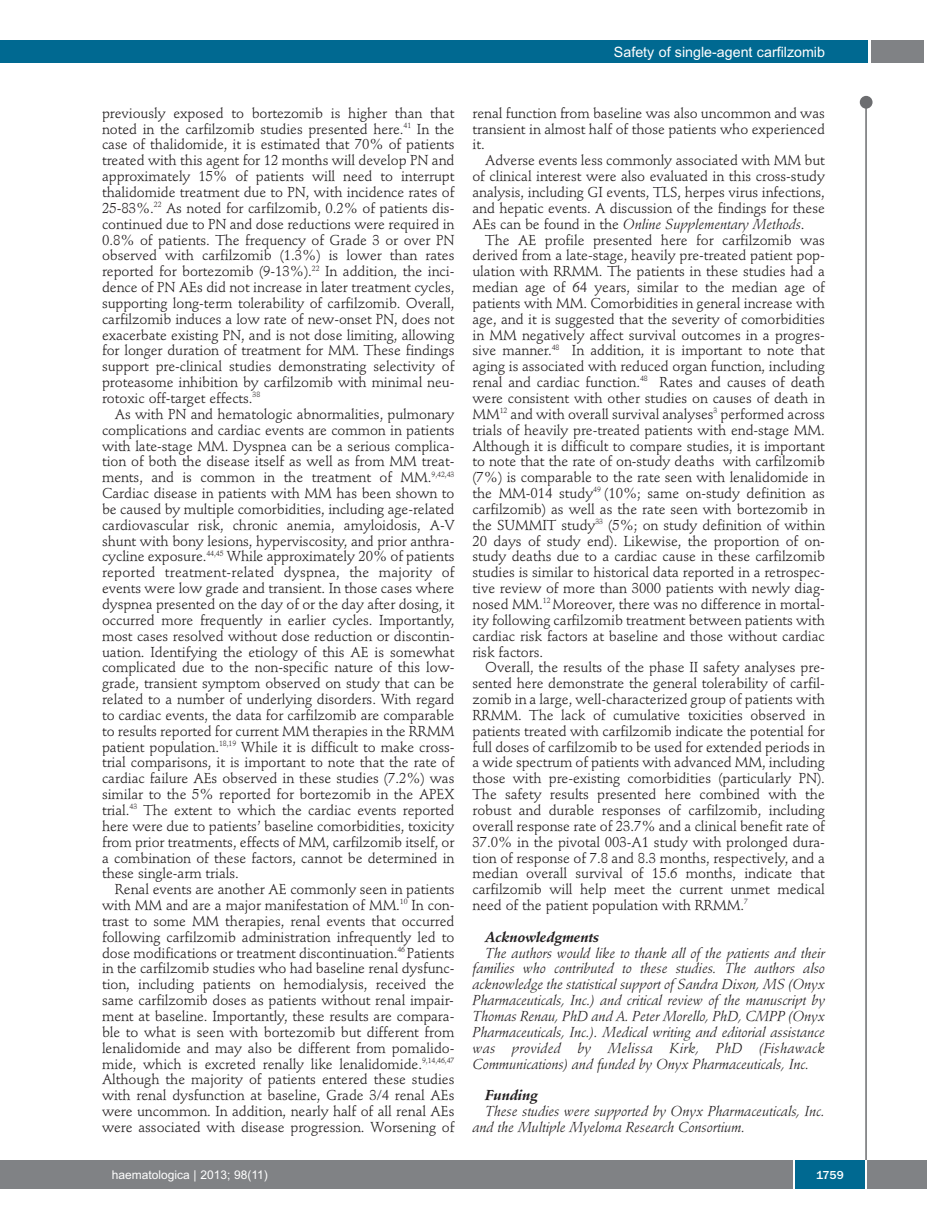
<style>
.page{position:relative;width:927px;height:1225px;background:#fff}
.page>*{position:absolute;margin:0;border:0;box-sizing:border-box;transform-origin:0 0}
.t1{font:14.25px/15.9px "Stempel Schneidler";letter-spacing:-.005em;color:#231f20;text-align:justify}
.t2{font:italic 14.25px/15.9px "Stempel Schneidler";letter-spacing:-.005em;color:#231f20;text-align:justify}
.t3{font:14.25px "Arial";color:#fff}
.t4{font:italic 700 14.25px "Stempel Schneidler";letter-spacing:-.005em;color:#231f20}
.t5{font:12px "Arial";color:#fff}
.t6{font:500 12px "Franklin Gothic";color:#fff}
.s1{font-style:italic}
</style>
<div class="page">
<div style="left:860px;top:96px;width:12px;height:13px;background:#6c6d70;border-radius:50%"></div>
<hr style="left:865px;top:98px;width:2px;height:1062px;background:#6c6d70">
<div style="left:871px;top:40px;width:52px;height:22px;background:#808285"></div>
<div style="left:18px;top:40px;width:849px;height:22px;background:#006991"></div>
<div style="left:17px;top:1160px;width:910px;height:28px;background:#808285"></div>
<div style="left:795px;top:1160px;width:70px;height:28px;background:#006991"></div>
<hr style="left:793px;top:1160px;width:2px;height:28px;background:#fff">
<hr style="left:865px;top:1160px;width:2px;height:28px;background:#fff">
<div style="left:0;top:40px;width:19px;height:22px;background:#006991"></div>
<div style="left:0;top:1160px;width:18px;height:28px;background:#808285"></div>
<p class="t3" style="left:614px;top:44px;width:213px">Safety of single-agent carfilzomib</p>
<p class="t1" style="left:102px;top:106px;width:354px">previously exposed to bortezomib is higher than that noted in the carfilzomib studies presented here.<sup>41</sup> In the case of thalidomide, it is estimated that 70% of patients treated with this agent for 12 months will develop PN and approximately 15% of patients will need to interrupt thalidomide treatment due to PN, with incidence rates of 25-83%.<sup>22</sup> As noted for carfilzomib, 0.2% of patients dis&shy;continued due to PN and dose reductions were required in 0.8% of patients. The frequency of Grade 3 or over PN observed with carfilzomib (1.3%) is lower than rates reported for bortezomib (9-13%).<sup>22</sup> In addition, the inci&shy;dence of PN AEs did not increase in later treatment cycles, supporting long-term tolerability of carfilzomib. Overall, carfilzomib induces a low rate of new-onset PN, does not exacerbate existing PN, and is not dose limiting, allowing for longer duration of treatment for MM. These findings support pre-clinical studies demonstrating selectivity of proteasome inhibition by carfilzomib with minimal neu&shy;rotoxic off-target effects.<sup>38</sup></p>
<p class="t1" style="left:102px;top:407px;width:354px;text-indent:13px">As with PN and hematologic abnormalities, pulmonary complications and cardiac events are common in patients with late-stage MM. Dyspnea can be a serious complica&shy;tion of both the disease itself as well as from MM treat&shy;ments, and is common in the treatment of MM.<sup>9,42,43<br></sup>Cardiac disease in patients with MM has been shown to be caused by multiple comorbidities, including age-related cardiovascular risk, chronic anemia, amyloidosis, A-V shunt with bony lesions, hyperviscosity, and prior anthra&shy;cycline exposure.<sup>44,45</sup> While approximately 20% of patients reported treatment-related dyspnea, the majority of events were low grade and transient. In those cases where dyspnea presented on the day of or the day after dosing, it occurred more frequently in earlier cycles. Importantly, most cases resolved without dose reduction or discontin&shy;uation. Identifying the etiology of this AE is somewhat complicated due to the non-specific nature of this low&shy;grade, transient symptom observed on study that can be related to a number of underlying disorders. With regard to cardiac events, the data for carfilzomib are comparable to results reported for current MM therapies in the RRMM patient population.<sup>18,19</sup> While it is difficult to make cross&shy;trial comparisons, it is important to note that the rate of cardiac failure AEs observed in these studies (7.2%) was similar to the 5% reported for bortezomib in the APEX trial.<sup>43</sup> The extent to which the cardiac events reported here were due to patients’ baseline comorbidities, toxicity from prior treatments, effects of MM, carfilzomib itself, or a combination of these factors, cannot be determined in these single-arm trials.</p>
<p class="t1" style="left:102px;top:882px;width:354px;text-indent:13px">Renal events are another AE commonly seen in patients with MM and are a major manifestation of MM.<sup>10</sup> In con&shy;trast to some MM therapies, renal events that occurred following carfilzomib administration infrequently led to dose modifications or treatment discontinuation.<sup>46</sup> Patients in the carfilzomib studies who had baseline renal dysfunc&shy;tion, including patients on hemodialysis, received the same carfilzomib doses as patients without renal impair&shy;ment at baseline. Importantly, these results are compara&shy;ble to what is seen with bortezomib but different from lenalidomide and may also be different from pomalido&shy;mide, which is excreted renally like lenalidomide.<sup>9,14,46,47<br></sup>Although the majority of patients entered these studies with renal dysfunction at baseline, Grade 3/4 renal AEs were uncommon. In addition, nearly half of all renal AEs were associated with disease progression. Worsening of</p>
<p class="t1" style="left:472px;top:106px;width:354px">renal function from baseline was also uncommon and was transient in almost half of those patients who experienced it.</p>
<p class="t1" style="left:472px;top:154px;width:354px;text-indent:13px">Adverse events less commonly associated with MM but of clinical interest were also evaluated in this cross-study analysis, including GI events, TLS, herpes virus infections, and hepatic events. A discussion of the findings for these AEs can be found in the <span class="s1">Online Supplementary Methods</span>.</p>
<p class="t1" style="left:472px;top:233px;width:354px;text-indent:13px">The AE profile presented here for carfilzomib was derived from a late-stage, heavily pre-treated patient pop&shy;ulation with RRMM. The patients in these studies had a median age of 64 years, similar to the median age of patients with MM. Comorbidities in general increase with age, and it is suggested that the severity of comorbidities in MM negatively affect survival outcomes in a progres&shy;sive manner.<sup>48</sup> In addition, it is important to note that aging is associated with reduced organ function, including renal and cardiac function.<sup>48</sup> Rates and causes of death were consistent with other studies on causes of death in MM<sup>12</sup> and with overall survival analyses<sup>3</sup> performed across trials of heavily pre-treated patients with end-stage MM.<br>Although it is difficult to compare studies, it is important to note that the rate of on-study deaths with carfilzomib (7%) is comparable to the rate seen with lenalidomide in the MM-014 study<sup>49</sup> (10%; same on-study definition as carfilzomib) as well as the rate seen with bortezomib in the SUMMIT study<sup>33</sup> (5%; on study definition of within 20 days of study end). Likewise, the proportion of on&shy;study deaths due to a cardiac cause in these carfilzomib studies is similar to historical data reported in a retrospec&shy;tive review of more than 3000 patients with newly diag&shy;nosed MM.<sup>12</sup> Moreover, there was no difference in mortal&shy;ity following carfilzomib treatment between patients with cardiac risk factors at baseline and those without cardiac risk factors.</p>
<p class="t1" style="left:472px;top:661px;width:354px;text-indent:13px">Overall, the results of the phase II safety analyses pre&shy;sented here demonstrate the general tolerability of carfil&shy;zomib in a large, well-characterized group of patients with RRMM. The lack of cumulative toxicities observed in patients treated with carfilzomib indicate the potential for full doses of carfilzomib to be used for extended periods in a wide spectrum of patients with advanced MM, including those with pre-existing comorbidities (particularly PN).<br>The safety results presented here combined with the robust and durable responses of carfilzomib, including overall response rate of 23.7% and a clinical benefit rate of 37.0% in the pivotal 003-A1 study with prolonged dura&shy;tion of response of 7.8 and 8.3 months, respectively, and a median overall survival of 15.6 months, indicate that carfilzomib will help meet the current unmet medical need of the patient population with RRMM.<sup>7</sup></p>
<p class="t4" style="left:485px;top:931px;width:116px">Acknowledgments</p>
<p class="t2" style="left:472px;top:946px;width:354px;text-indent:13px">The authors would like to thank all of the patients and their families who contributed to these studies. The authors also acknowledge the statistical support of Sandra Dixon, MS (Onyx Pharmaceuticals, Inc.) and critical review of the manuscript by Thomas Renau, PhD and A. Peter Morello, PhD, CMPP (Onyx Pharmaceuticals, Inc.). Medical writing and editorial assistance was provided by Melissa Kirk, PhD (Fishawack Communications) and funded by Onyx Pharmaceuticals, Inc.</p>
<p class="t4" style="left:485px;top:1089px;width:54px">Funding</p>
<p class="t2" style="left:472px;top:1104px;width:354px;text-indent:13px">These studies were supported by Onyx Pharmaceuticals, Inc. and the Multiple Myeloma Research Consortium.</p>
<p class="t5" style="left:112px;top:1167px;width:158px">haematologica | 2013; 98(11)</p>
<p class="t6" style="left:816px;top:1167px;width:29px">1759</p>
</div>
